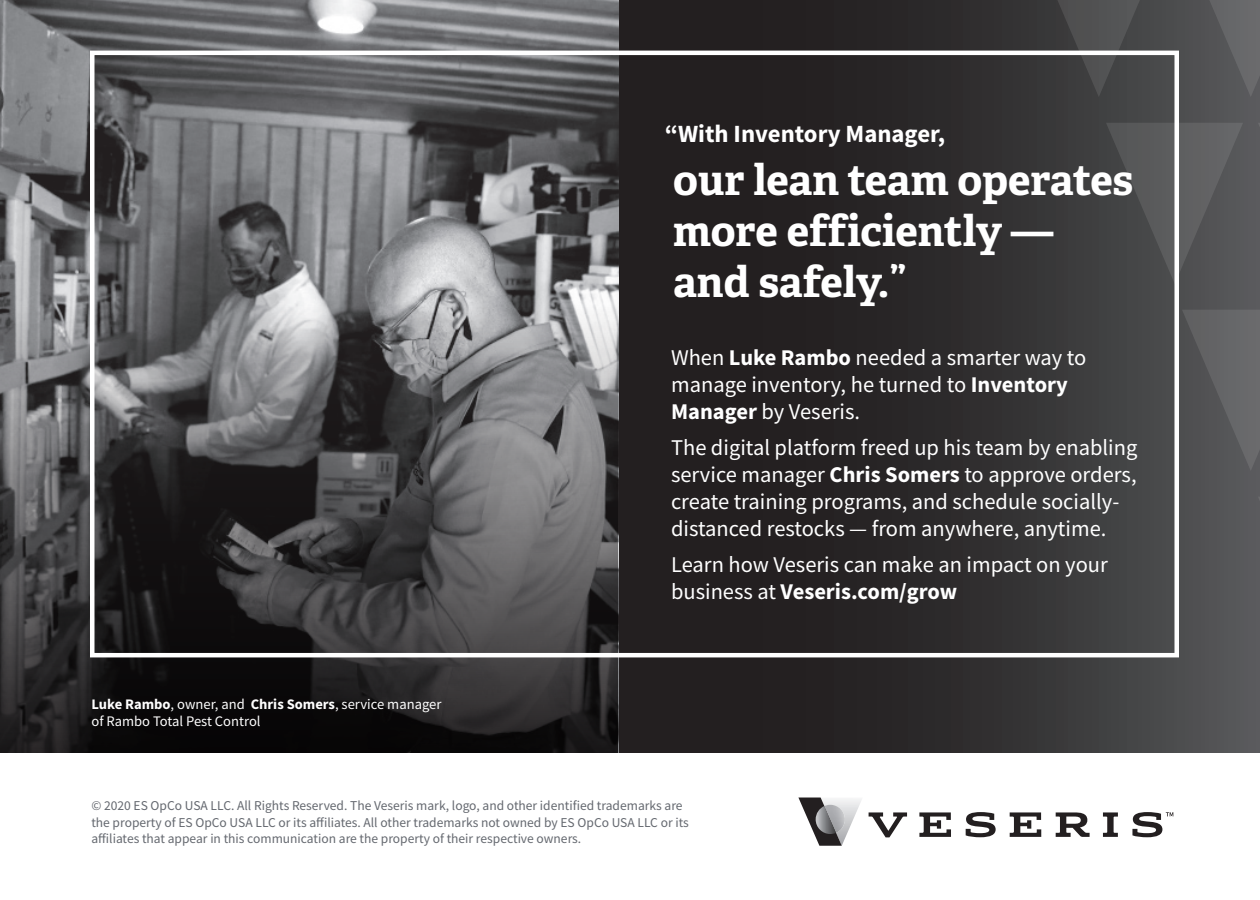
<style>
.page{position:relative;width:1260px;height:900px;background:#fff}
.page>*{position:absolute;margin:0;border:0;box-sizing:border-box;transform-origin:0 0}
.t1{font:700 42.75px/51.2px "Adelle PE";letter-spacing:-.005em;color:#fff}
.t2{font:700 24.75px "Source Sans Pro";color:#fff}
.t3{font:22.5px/27px "Source Sans Pro";color:#fff}
.t4{font:14.5px/17.5px "Source Sans Pro";color:#fff}
.t5{font:13.5px/16.2px "Source Sans Pro";color:#64686f}
.s1{font-weight:700}
</style>
<div class="page">
<div style="left:618px;top:0;width:642px;height:753px;background:linear-gradient(to right,#171213,#4f5052)"></div>
<svg style="left:1258px;top:497px;width:2px;height:161px"></svg>
<svg style="left:1182px;top:310px;width:78px;height:161px;background:#5c5d5f"></svg>
<svg style="left:1258px;top:123px;width:2px;height:161px"></svg>
<svg style="left:1196px;top:0;width:64px;height:97px;background:#5c5d5f"></svg>
<div style="left:1033px;top:123px;width:58px;height:161px;background:#3a393a"></div>
<svg style="left:1106px;top:123px;width:137px;height:161px;background:#545456"></svg>
<svg style="left:1044px;top:0;width:109px;height:97px;background:#474748"></svg>
<img style="left:0;top:0;width:618px;height:147px">
<svg style="left:0;top:147px;width:618px;height:606px;background:#555556"></svg>
<div style="left:90px;top:51px;width:1089px;height:606px;border:4px solid #fff"></div>
<svg style="left:798px;top:798px;width:64px;height:48px"></svg>
<img style="left:824px;top:805px;width:21px;height:28px">
<img style="left:816px;top:806px;width:20px;height:28px">
<svg style="left:869px;top:812px;width:38px;height:25px"></svg>
<svg style="left:919px;top:812px;width:32px;height:25px"></svg>
<svg style="left:966px;top:812px;width:30px;height:25px"></svg>
<svg style="left:1010px;top:812px;width:31px;height:25px"></svg>
<svg style="left:1056px;top:812px;width:34px;height:25px"></svg>
<svg style="left:1103px;top:812px;width:15px;height:25px"></svg>
<svg style="left:1132px;top:812px;width:41px;height:25px"></svg>
<p class="t2" style="left:665px;top:117px;width:282px">“With Inventory Manager,</p>
<p class="t1" style="left:673px;top:152px;width:462px">our lean team operates more efficiently — and safely.”</p>
<p class="t4" style="left:91px;top:695px;width:352px"><span class="s1">Luke Rambo</span>, owner, and <span class="s1">Chris Somers</span>, service manager of Rambo Total Pest Control</p>
<p class="t3" style="left:671px;top:344px;width:417px">When <span class="s1">Luke Rambo</span> needed a smarter way to manage inventory, he turned to <span class="s1">Inventory<br>Manager</span> by Veseris.</p>
<p class="t3" style="left:671px;top:434px;width:468px">The digital platform freed up his team by enabling service manager <span class="s1">Chris Somers</span> to approve orders, create training programs, and schedule socially&shy;distanced restocks — from anywhere, anytime.</p>
<p class="t3" style="left:671px;top:551px;width:438px">Learn how Veseris can make an impact on your business at <span class="s1">Veseris.com/grow</span></p>
<p class="t5" style="left:91px;top:798px;width:599px">© 2020 ES OpCo USA LLC. All Rights Reserved. The Veseris mark, logo, and other identified trademarks are the property of ES OpCo USA LLC or its affiliates. All other trademarks not owned by ES OpCo USA LLC or its affiliates that appear in this communication are the property of their respective owners.</p>
</div>
